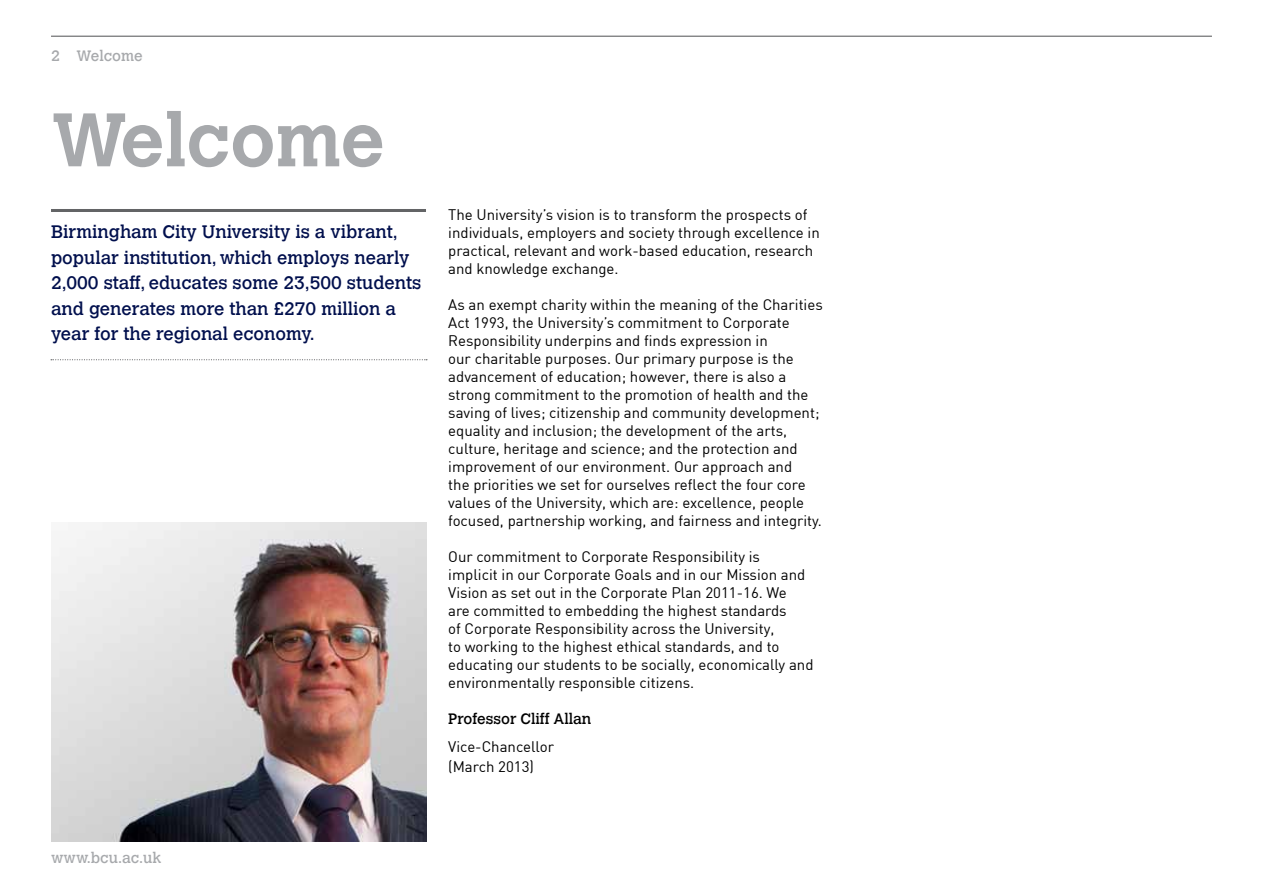
<style>
.page{position:relative;width:1263px;height:893px;background:#fff}
.page>*{position:absolute;margin:0;border:0;box-sizing:border-box;transform-origin:0 0}
.t1{font:700 75px "Calvert";color:#a7a9ac}
.t2{font:18px/25.5px "Calvert";color:#000f4d}
.t3{font:15px/18px "DIN";color:#000}
.t4{font:15px "Calvert";color:#a7a9ac}
.t5{font:15px "Calvert";color:#000}
</style>
<div class="page">
<hr style="left:51px;top:36px;width:1161px;height:1px;background:#636466">
<hr style="left:51px;top:209px;width:375px;height:3px;background:#636466">
<svg style="left:51px;top:359px;width:376px;height:1px"></svg>
<img style="left:52px;top:523px;width:374px;height:319px">
<p class="t4" style="left:51px;top:48px;width:93px">2 Welcome</p>
<h1 class="t1" style="left:51px;top:92px;width:335px">Welcome</h1>
<p class="t2" style="left:51px;top:219px;width:372px">Birmingham City University is a vibrant, popular institution, which employs nearly 2,000 staff, educates some 23,500 students and generates more than £270 million a year for the regional economy.</p>
<p class="t3" style="left:448px;top:205px;width:373px">The University’s vision is to transform the prospects of individuals, employers and society through excellence in practical, relevant and work-based education, research and knowledge exchange.</p>
<p class="t3" style="left:448px;top:295px;width:376px">As an exempt charity within the meaning of the Charities Act 1993, the University’s commitment to Corporate Responsibility underpins and finds expression in<br>our charitable purposes. Our primary purpose is the advancement of education; however, there is also a strong commitment to the promotion of health and the saving of lives; citizenship and community development; equality and inclusion; the development of the arts, culture, heritage and science; and the protection and improvement of our environment. Our approach and<br>the priorities we set for ourselves reflect the four core values of the University, which are: excellence, people focused, partnership working, and fairness and integrity.</p>
<p class="t3" style="left:448px;top:547px;width:367px">Our commitment to Corporate Responsibility is<br>implicit in our Corporate Goals and in our Mission and Vision as set out in the Corporate Plan 2011-16. We<br>are committed to embedding the highest standards<br>of Corporate Responsibility across the University,<br>to working to the highest ethical standards, and to educating our students to be socially, economically and environmentally responsible citizens.</p>
<p class="t5" style="left:448px;top:710px;width:145px">Professor Cliff Allan</p>
<p class="t3" style="left:448px;top:737px;width:107px;line-height:19.5px">Vice-Chancellor (March 2013)</p>
<p class="t4" style="left:51px;top:849px;width:112px">www.bcu.ac.uk</p>
</div>
